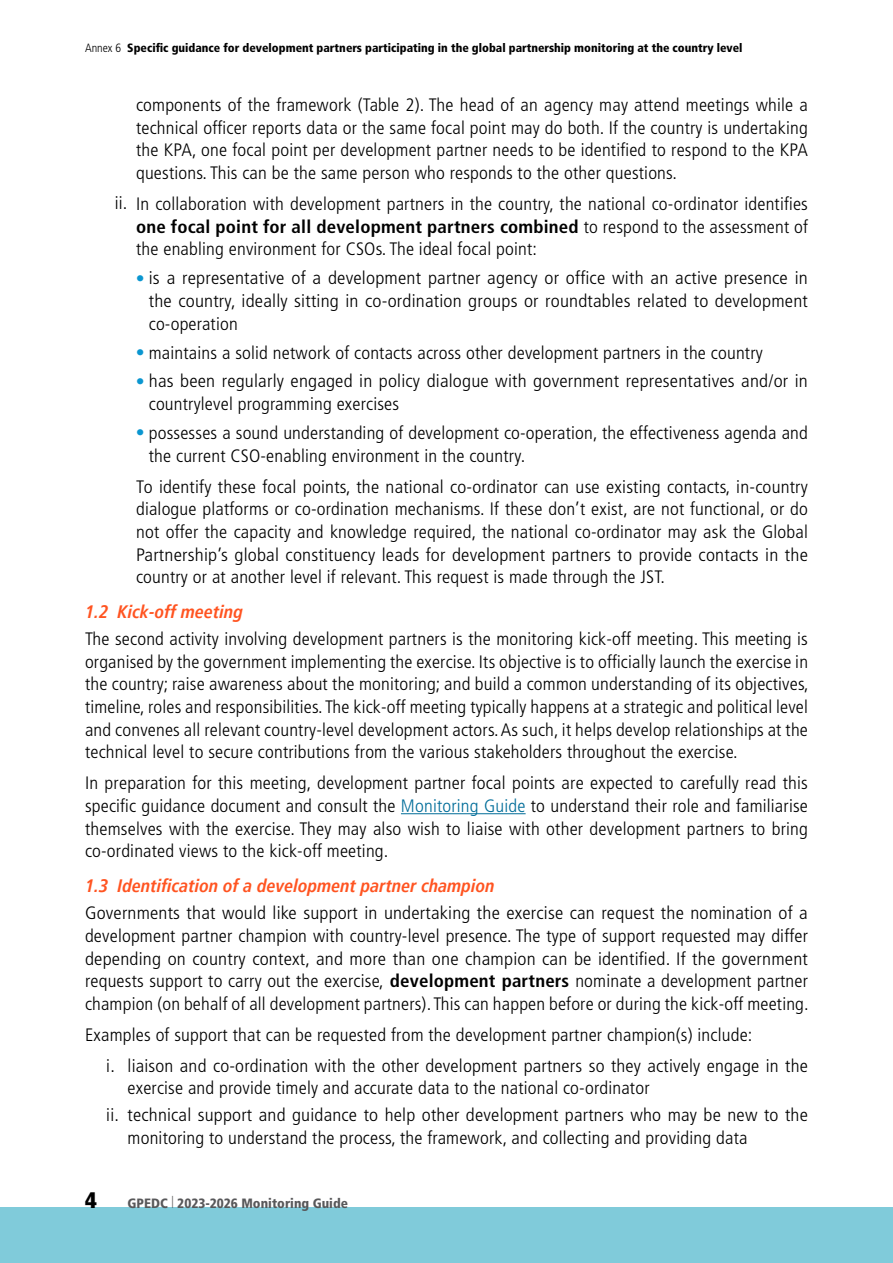
<style>
.page{position:relative;width:893px;height:1263px;background:#fff}
.page>*{position:absolute;margin:0;border:0;box-sizing:border-box;transform-origin:0 0}
.t1{font:900 condensed 22.5px "Frutiger LT Std";color:#000}
.t2{font:300 condensed 18px/22.6px "Frutiger LT Std";letter-spacing:.01em;color:#000;text-align:justify;scale:1.05 1}
.t3{font:300 condensed 18px/22.6px "Frutiger LT Std";letter-spacing:.01em;color:#000;text-align:justify;scale:1.07 1}
.t4{font:300 condensed 18px/22.6px "Frutiger LT Std";letter-spacing:.01em;color:#000;text-align:justify;scale:1.06 1}
.t5{font:300 condensed 18px/22.6px "Frutiger LT Std";letter-spacing:.01em;color:#000;text-align:justify;scale:1.08 1}
.t6{font:italic 700 condensed 18px "Frutiger LT Pro";color:#ff5421}
.t7{font:900 condensed 13.5px "Frutiger LT Std";color:#58585a}
.t8{font:900 condensed 12px "Frutiger LT Std";color:#000}
.s1{font-weight:300}
.s2{font-weight:700}
.s3{font-weight:900;font-stretch:normal;font-size:16.5px;color:#0a96d0}
.s4{color:#006d99}
</style>
<div class="page">
<div style="left:0;top:1208px;width:893px;height:55px;background:#80cbda"></div>
<hr style="left:401px;top:813px;width:125px;height:1px;background:#006d99">
<p class="t8" style="left:85px;top:40px;width:659px"><span class="s1">Annex 6</span> Specific guidance for development partners participating in the global partnership monitoring at the country level</p>
<p class="t2" style="left:136px;top:94px;width:641px">components of the framework (Table 2). The head of an agency may attend meetings while a technical officer reports data or the same focal point may do both. If the country is undertaking the KPA, one focal point per development partner needs to be identified to respond to the KPA questions. This can be the same person who responds to the other questions.</p>
<p class="t2" style="left:136px;top:193px;width:641px;text-indent:-21px">ii. In collaboration with development partners in the country, the national co-ordinator identifies <span class="s2">one focal point for all development partners combined</span> to respond to the assessment of the enabling environment for CSOs. The ideal focal point:</p>
<p class="t5" style="left:149px;top:267px;width:612px;text-indent:-13px"><span class="s3">•</span> is a representative of a development partner agency or office with an active presence in the country, ideally sitting in co-ordination groups or roundtables related to development co‑operation</p>
<p class="t2" style="left:136px;top:341px;width:598px"><span class="s3">•</span> maintains a solid network of contacts across other development partners in the country</p>
<p class="t5" style="left:149px;top:370px;width:612px;text-indent:-13px"><span class="s3">•</span> has been regularly engaged in policy dialogue with government representatives and/or in countrylevel programming exercises</p>
<p class="t2" style="left:149px;top:422px;width:629px;text-indent:-13px"><span class="s3">•</span> possesses a sound understanding of development co-operation, the effectiveness agenda and the current CSO-enabling environment in the country.</p>
<p class="t4" style="left:136px;top:475px;width:635px">To identify these focal points, the national co-ordinator can use existing contacts, in-country dialogue platforms or co-ordination mechanisms. If these don’t exist, are not functional, or do not offer the capacity and knowledge required, the national co-ordinator may ask the Global Partnership’s global constituency leads for development partners to provide contacts in the country or at another level if relevant. This request is made through the JST.</p>
<p class="t6" style="left:85px;top:601px;width:160px">1.2 Kick-off meeting</p>
<p class="t2" style="left:85px;top:628px;width:691px">The second activity involving development partners is the monitoring kick-off meeting. This meeting is organised by the government implementing the exercise. Its objective is to officially launch the exercise in the country; raise awareness about the monitoring; and build a common understanding of its objectives, timeline, roles and responsibilities. The kick-off meeting typically happens at a strategic and political level and convenes all relevant country-level development actors. As such, it helps develop relationships at the technical level to secure contributions from the various stakeholders throughout the exercise.</p>
<p class="t2" style="left:85px;top:772px;width:690px">In preparation for this meeting, development partner focal points are expected to carefully read this specific guidance document and consult the <span class="s4">Monitoring Guide</span> to understand their role and familiarise themselves with the exercise. They may also wish to liaise with other development partners to bring co‑ordinated views to the kick-off meeting.</p>
<p class="t6" style="left:85px;top:875px;width:411px">1.3 Identification of a development partner champion</p>
<p class="t3" style="left:85px;top:902px;width:678px">Governments that would like support in undertaking the exercise can request the nomination of a development partner champion with country-level presence. The type of support requested may differ depending on country context, and more than one champion can be identified. If the government requests support to carry out the exercise, <span class="s2">development partners</span> nominate a development partner champion (on behalf of all development partners). This can happen before or during the kick-off meeting.</p>
<p class="t2" style="left:106px;top:1019px;width:670px;line-height:31px;text-indent:-21px">Examples of support that can be requested from the development partner champion(s) include:<br>i. liaison and co-ordination with the other development partners so they actively engage in the</p>
<p class="t2" style="left:106px;top:1075px;width:670px;line-height:26.8px;text-indent:21px">exercise and provide timely and accurate data to the national co-ordinator<br>ii. technical support and guidance to help other development partners who may be new to the</p>
<p class="t2" style="left:128px;top:1126px;width:592px">monitoring to understand the process, the framework, and collecting and providing data</p>
<p class="t1" style="left:85px;top:1186px;width:13px">4</p>
<p class="t7" style="left:128px;top:1195px;width:222px">GPEDC <sup>|</sup> 2023-2026 Monitoring Guide</p>
</div>
